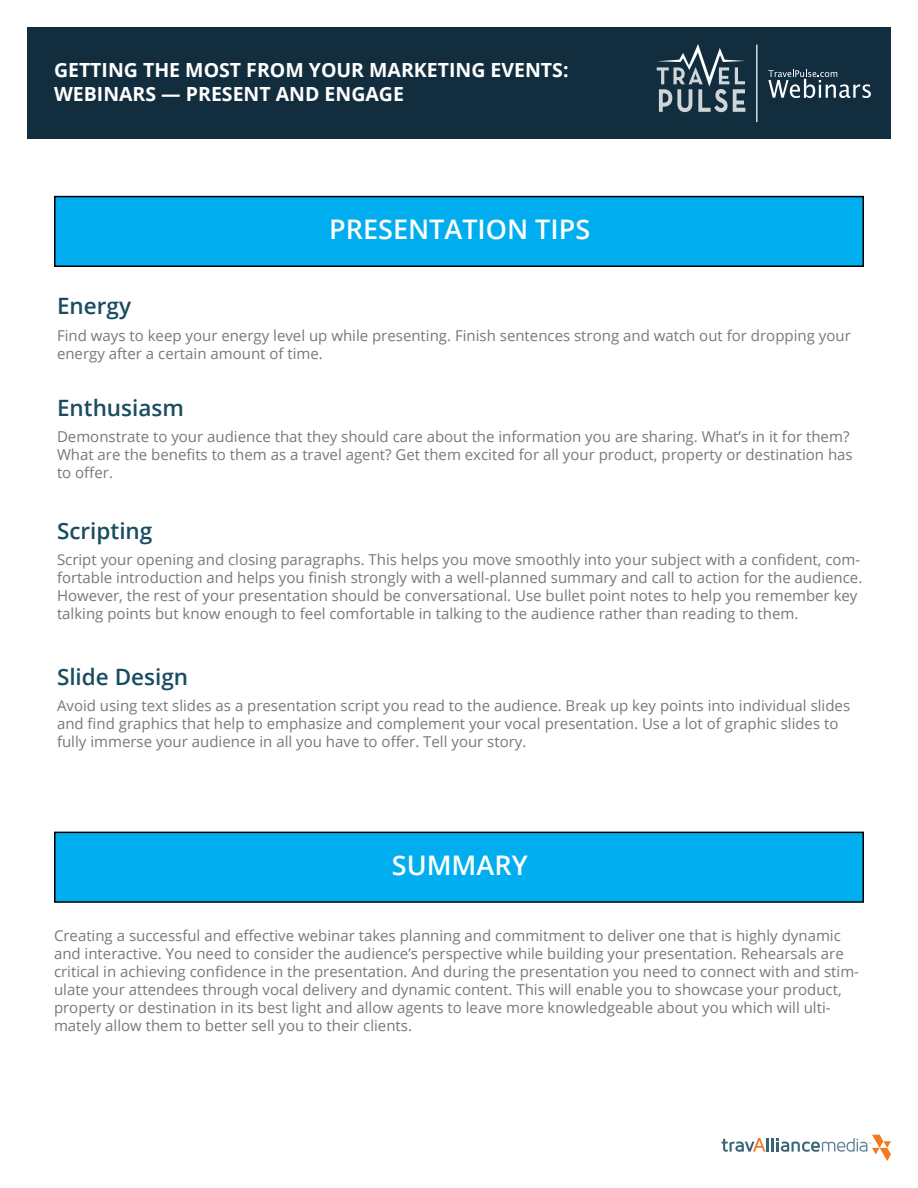
<style>
.page{position:relative;width:918px;height:1188px;background:#fff}
.page>*{position:absolute;margin:0;border:0;box-sizing:border-box;transform-origin:0 0}
.t1{font:600 27px "Open Sans";color:#fff}
.t2{font:600 22.5px "Open Sans";color:#194c61}
.t3{font:700 19.5px/23.4px "Open Sans";color:#fff}
.t4{font:15px/18px "Open Sans";color:#787878}
</style>
<div class="page">
<svg style="left:721px;top:1135px;width:170px;height:26px"></svg>
<div style="left:55px;top:197px;width:808px;height:69px;background:#00aeef"></div>
<div style="left:54px;top:196px;width:810px;height:71px;border:2px solid #000"></div>
<div style="left:55px;top:832px;width:808px;height:70px;background:#00aeef"></div>
<div style="left:54px;top:832px;width:810px;height:71px;border:2px solid #000"></div>
<div style="left:27px;top:27px;width:864px;height:112px;background:#122e3e"></div>
<svg style="left:768px;top:70px;width:103px;height:28px"></svg>
<svg style="left:657px;top:44px;width:88px;height:68px"></svg>
<div style="left:756px;top:45px;width:1px;height:77px;border:1px solid #fff"></div>
<h3 class="t3" style="left:54px;top:58px;width:516px">GETTING THE MOST FROM YOUR MARKETING EVENTS:<br>WEBINARS — PRESENT AND ENGAGE</h3>
<h2 class="t2" style="left:57px;top:291px;width:76px">Energy</h2>
<h1 class="t1" style="left:329px;top:211px;width:263px">PRESENTATION TIPS</h1>
<p class="t4" style="left:57px;top:326px;width:795px">Find ways to keep your energy level up while presenting. Finish sentences strong and watch out for dropping your energy after a certain amount of time.</p>
<h2 class="t2" style="left:57px;top:392px;width:129px">Enthusiasm</h2>
<p class="t4" style="left:57px;top:427px;width:797px">Demonstrate to your audience that they should care about the information you are sharing. What’s in it for them?<br>What are the benefits to them as a travel agent? Get them excited for all your product, property or destination has to offer.</p>
<h2 class="t2" style="left:57px;top:515px;width:97px">Scripting</h2>
<p class="t4" style="left:57px;top:550px;width:807px">Script your opening and closing paragraphs. This helps you move smoothly into your subject with a confident, com&shy;fortable introduction and helps you finish strongly with a well-planned summary and call to action for the audience.<br>However, the rest of your presentation should be conversational. Use bullet point notes to help you remember key talking points but know enough to feel comfortable in talking to the audience rather than reading to them.</p>
<h2 class="t2" style="left:57px;top:661px;width:133px">Slide Design</h2>
<p class="t4" style="left:57px;top:696px;width:795px">Avoid using text slides as a presentation script you read to the audience. Break up key points into individual slides and find graphics that help to emphasize and complement your vocal presentation. Use a lot of graphic slides to fully immerse your audience in all you have to offer. Tell your story.</p>
<h1 class="t1" style="left:392px;top:847px;width:137px">SUMMARY</h1>
<p class="t4" style="left:54px;top:926px;width:807px">Creating a successful and effective webinar takes planning and commitment to deliver one that is highly dynamic and interactive. You need to consider the audience’s perspective while building your presentation. Rehearsals are critical in achieving confidence in the presentation. And during the presentation you need to connect with and stim&shy;ulate your attendees through vocal delivery and dynamic content. This will enable you to showcase your product, property or destination in its best light and allow agents to leave more knowledgeable about you which will ulti&shy;mately allow them to better sell you to their clients.</p>
</div>
